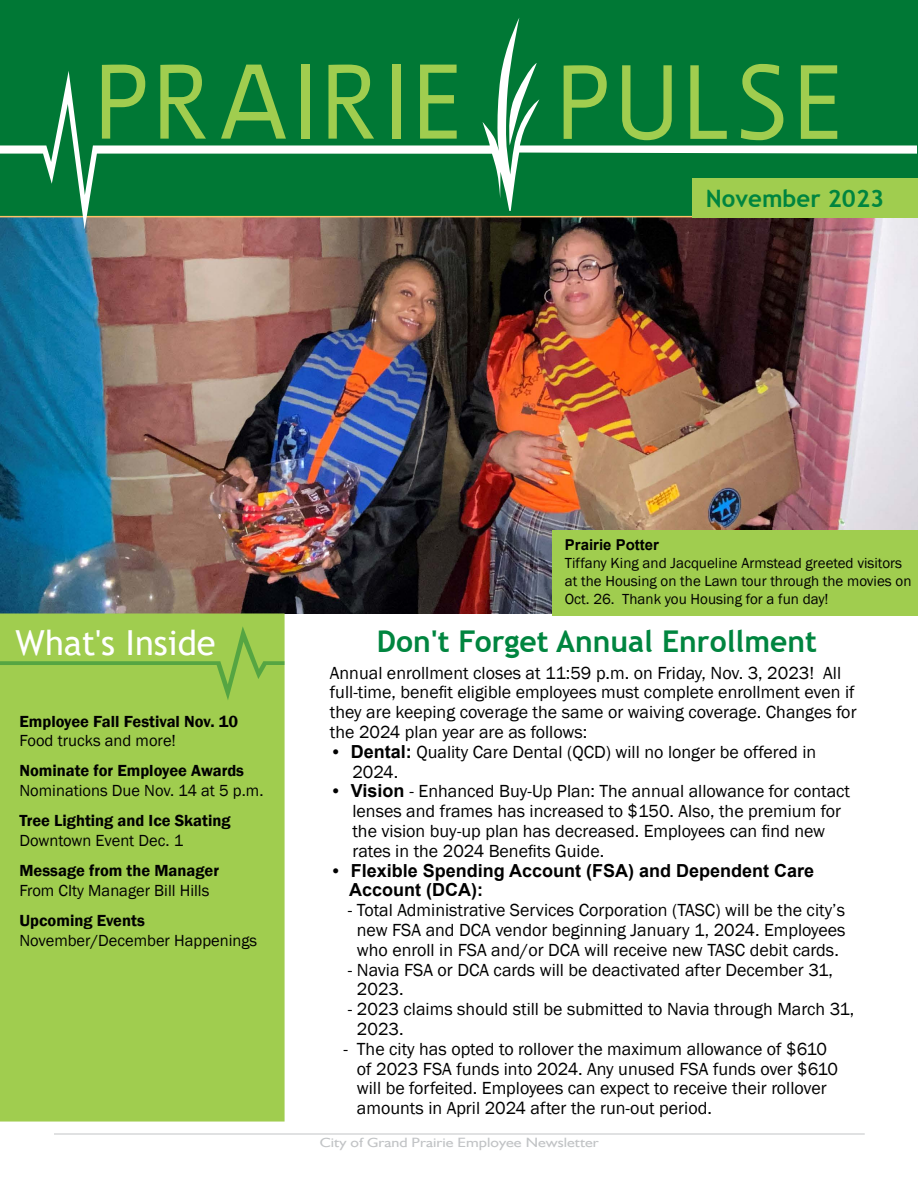
<style>
.page{position:relative;width:918px;height:1188px;background:#fff}
.page>*{position:absolute;margin:0;border:0;box-sizing:border-box;transform-origin:0 0}
.t1{font:105.3px "Ligurino";letter-spacing:.1em;color:#a0cd4f}
.t2{font:34.5px "Trebuchet MS";color:#fff}
.t3{font:700 30px "Trebuchet MS";color:#00853f}
.t4{font:700 24px "Trebuchet MS";color:#00853f}
.t5{font:18px/19.8px "Franklin Gothic";color:#000}
.t6{font:700 18px/19.8px "Arial";color:#000}
.t7{font:16.5px "Franklin Gothic";color:#000}
.t8{font:600 16.5px "Franklin Gothic";color:#000}
.t9{font:15px/18px "Franklin Gothic";color:#000}
.t10{font:700 15px "Arial";color:#000}
.t11{font:13.5px "Humanist";color:#c2c4c6;scale:1.18 1}
.s1{font-size:104.7px}
.s2{font-family:"Arial";font-weight:700}
.s3{font-family:"Franklin Gothic";font-weight:400}
</style>
<div class="page">
<img style="left:1px;top:218px;width:917px;height:395px">
<div style="left:0;top:614px;width:284px;height:507px;background:#a0cd4f"></div>
<div style="left:0;top:614px;width:285px;height:508px;border:2px solid #a0cd4f"></div>
<div style="left:0;top:0;width:918px;height:179px;background:#007835"></div>
<hr style="left:54px;top:1134px;width:811px;height:1px;background:#c2c4c6">
<svg style="left:0;top:18px;width:917px;height:211px;background:#157d42"></svg>
<svg style="left:507px;top:63px;width:30px;height:82px"></svg>
<svg style="left:0;top:626px;width:285px;height:74px"></svg>
<div style="left:693px;top:179px;width:225px;height:39px;background:#a0cd4f"></div>
<div style="left:552px;top:530px;width:366px;height:86px;background:#a0cd4f"></div>
<h1 class="t1" style="left:98px;top:42px;width:743px">PRAIRIE <span class="s1">PULSE</span></h1>
<h3 class="t4" style="left:706px;top:183px;width:180px">November 2023</h3>
<h2 class="t2" style="left:16px;top:621px;width:202px">What's Inside</h2>
<p class="t8" style="left:19px;top:711px;width:220px">Employee Fall Festival Nov. 10</p>
<p class="t7" style="left:19px;top:731px;width:158px">Food trucks and more!</p>
<p class="t8" style="left:19px;top:761px;width:226px">Nominate for Employee Awards</p>
<p class="t7" style="left:19px;top:780px;width:246px">Nominations Due Nov. 14 at 5 p.m.</p>
<p class="t8" style="left:19px;top:810px;width:213px">Tree Lighting and Ice Skating</p>
<p class="t7" style="left:19px;top:830px;width:165px">Downtown Event Dec. 1</p>
<p class="t8" style="left:19px;top:860px;width:201px">Message from the Manager</p>
<p class="t7" style="left:19px;top:880px;width:191px">From CIty Manager Bill Hills</p>
<p class="t8" style="left:19px;top:910px;width:127px">Upcoming Events</p>
<p class="t7" style="left:19px;top:930px;width:239px">November/December Happenings</p>
<p class="t10" style="left:565px;top:534px;width:96px">Prairie Potter</p>
<p class="t9" style="left:565px;top:554px;width:348px">Tiffany King and Jacqueline Armstead greeted visitors at the Housing on the Lawn tour through the movies on<br>Oct. 26. Thank you Housing for a fun day!</p>
<h3 class="t3" style="left:377px;top:623px;width:442px">Don't Forget Annual Enrollment</h3>
<p class="t5" style="left:330px;top:663px;width:528px">Annual enrollment closes at 11:59 p.m. on Friday, Nov. 3, 2023! All full-time, benefit eligible employees must complete enrollment even if they are keeping coverage the same or waiving coverage. Changes for the 2024 plan year are as follows:</p>
<p class="t5" style="left:352px;top:742px;width:465px;text-indent:-22px">• <span class="s2">Dental:</span> Quality Care Dental (QCD) will no longer be offered in<br>2024.</p>
<p class="t5" style="left:352px;top:782px;width:499px;text-indent:-22px">• <span class="s2">Vision</span> - Enhanced Buy-Up Plan: The annual allowance for contact lenses and frames has increased to $150. Also, the premium for the vision buy-up plan has decreased. Employees can find new rates in the 2024 Benefits Guide.</p>
<p class="t6" style="left:349px;top:861px;width:467px;text-indent:-19px"><span class="s3">•</span> Flexible Spending Account (FSA) and Dependent Care<br>Account (DCA):</p>
<p class="t5" style="left:348px;top:901px;width:499px;text-align:center">- Total Administrative Services Corporation (TASC) will be the city’s new FSA and DCA vendor beginning January 1, 2024. Employees who enroll in FSA and/or DCA will receive new TASC debit cards.</p>
<p class="t5" style="left:357px;top:960px;width:478px;text-indent:-9px">- Navia FSA or DCA cards will be deactivated after December 31,<br>2023.</p>
<p class="t5" style="left:357px;top:1000px;width:499px;text-indent:-9px">- 2023 claims should still be submitted to Navia through March 31,<br>2023.</p>
<p class="t5" style="left:357px;top:1039px;width:483px;text-indent:-14px">- The city has opted to rollover the maximum allowance of $610 of 2023 FSA funds into 2024. Any unused FSA funds over $610 will be forfeited. Employees can expect to receive their rollover amounts in April 2024 after the run-out period.</p>
<p class="t11" style="left:320px;top:1134px;width:238px">City of Grand Prairie Employee Newsletter</p>
</div>
